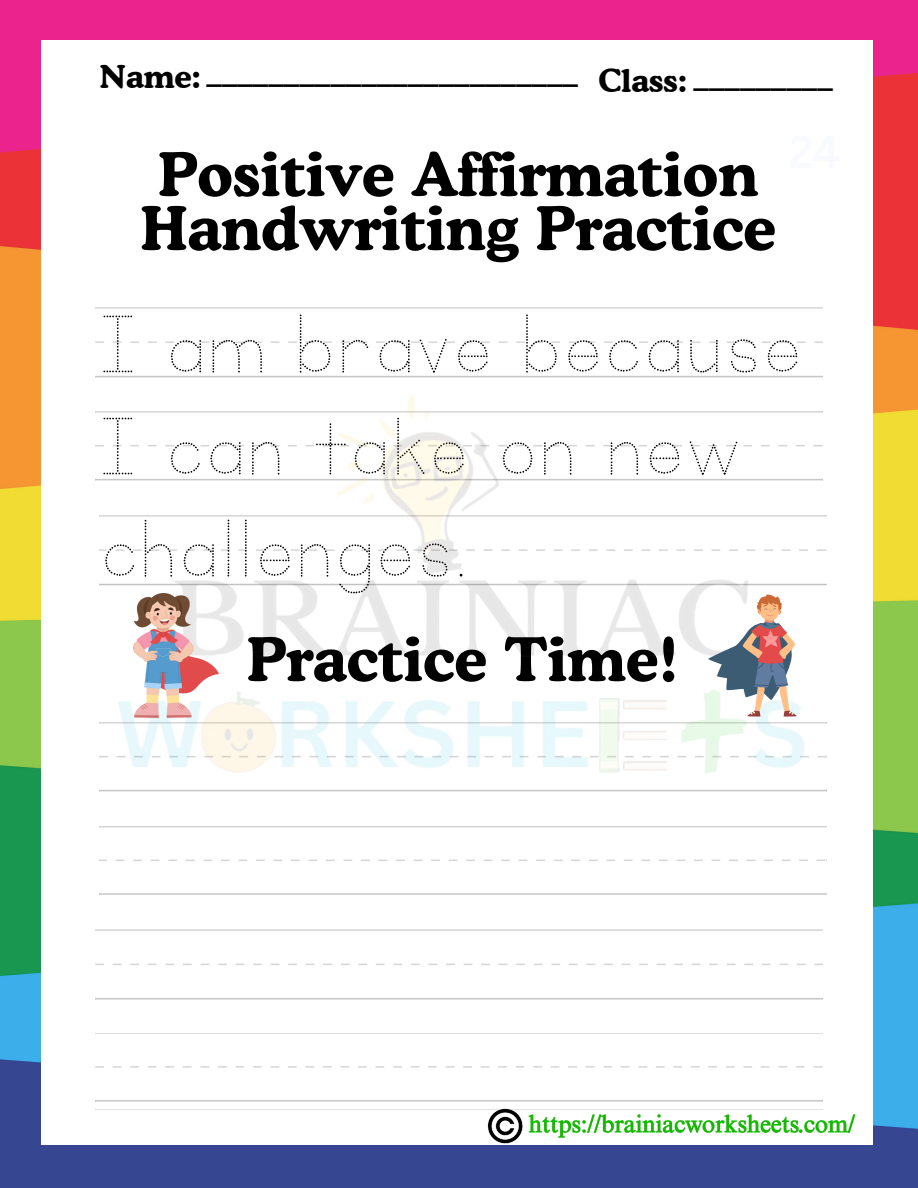
<style>
.page{position:relative;width:918px;height:1188px;background:#fff}
.page>*{position:absolute;margin:0;border:0;box-sizing:border-box;transform-origin:0 0}
.t1{font:95.4px/102.1px "KG Primary Dots";color:#000}
.t2{font:700 60px/54px "Cooper BT";color:#000}
.t3{font:36px "Canva Sans";color:#000}
.t4{font:700 31.5px "Cooper BT";color:#000}
</style>
<div class="page">
<img style="left:0;top:0;width:918px;height:1188px">
<div style="left:42px;top:40px;width:831px;height:1105px;background:#fff"></div>
<img style="left:480px;top:1108px;width:383px;height:44px">
<img style="left:95px;top:394px;width:732px;height:398px">
<svg style="left:708px;top:594px;width:89px;height:123px"></svg>
<img style="left:133px;top:594px;width:86px;height:123px">
<p class="t4" style="left:99px;top:57px;width:103px">Name:</p>
<h1 class="t4" style="left:598px;top:61px;width:90px">Class:</h1>
<p class="t3" style="left:207px;top:45px;width:373px">________________________</p>
<p class="t3" style="left:694px;top:49px;width:141px">_________</p>
<h2 class="t2" style="left:141px;top:147px;width:637px">Positive Affirmation<br>Handwriting Practice</h2>
<p class="t1" style="left:99px;top:296px;width:705px">I am brave because<br>I can take on new challenges.</p>
<p class="t2" style="left:247px;top:632px;width:433px">Practice Time!</p>
</div>
